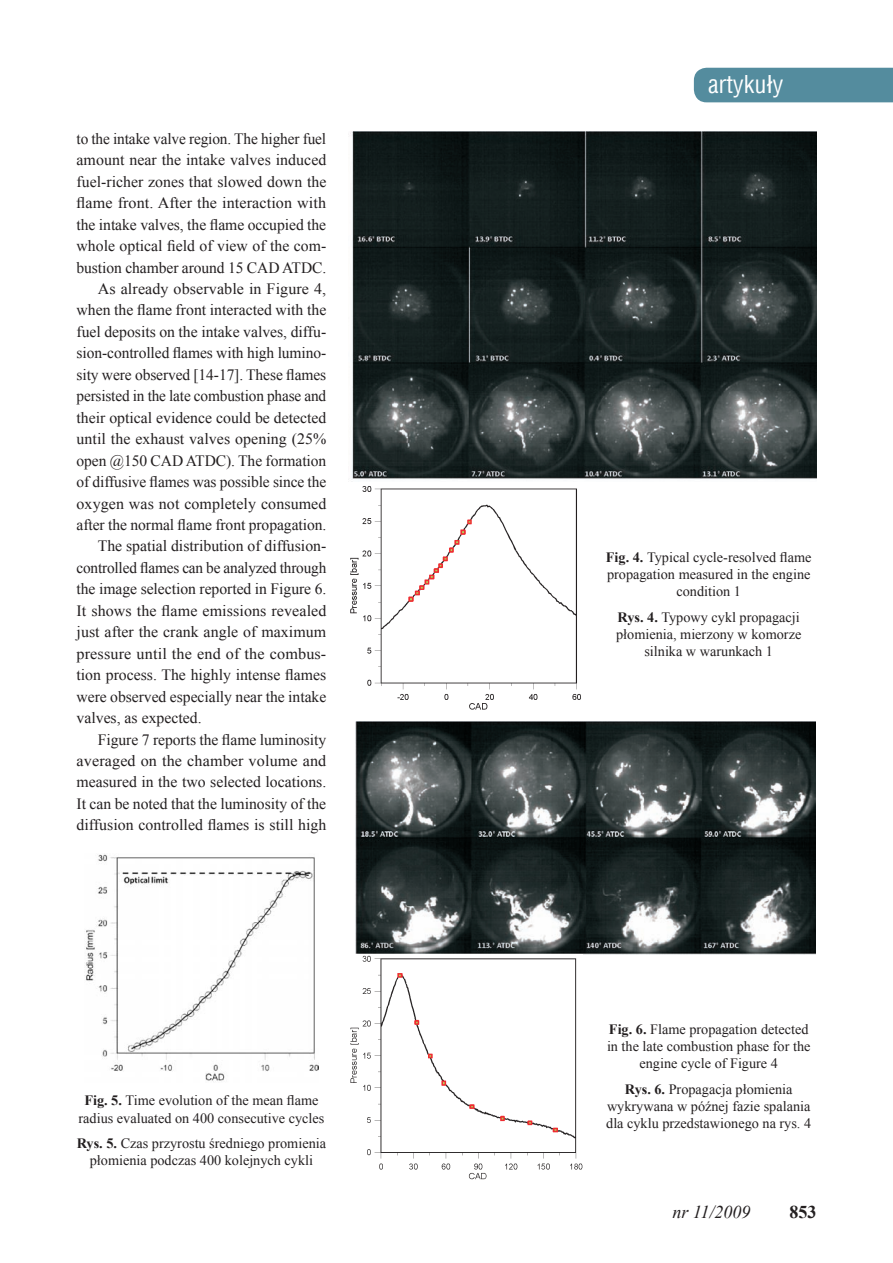
<style>
.page{position:relative;width:893px;height:1263px;background:#fff}
.page>*{position:absolute;margin:0;border:0;box-sizing:border-box;transform-origin:0 0}
.t1{font:24px "Switzerland Condensed";color:#fff}
.t2{font:italic 18px "Times New Roman";color:#231f20}
.t3{font:700 18px "Times New Roman";color:#231f20}
.t4{font:15.75px "Times New Roman";color:#231f20}
.t5{font:14.25px/17.1px "Times New Roman";color:#231f20;text-align:center}
.s1{font-weight:700}
</style>
<div class="page">
<div style="left:694px;top:68px;width:199px;height:34px;background:#548c9e"></div>
<img style="left:350px;top:132px;width:466px;height:350px">
<img style="left:350px;top:486px;width:231px;height:224px">
<img style="left:85px;top:854px;width:233px;height:228px">
<img style="left:356px;top:721px;width:459px;height:234px">
<img style="left:350px;top:955px;width:233px;height:225px">
<p class="t4" style="left:77px;top:128px;width:251px">to the intake valve region. The higher fuel</p>
<p class="t4" style="left:77px;top:149px;width:251px">amount near the intake valves induced</p>
<p class="t4" style="left:77px;top:171px;width:251px">fuel-richer zones that slowed down the</p>
<p class="t4" style="left:77px;top:192px;width:251px">flame front. After the interaction with</p>
<p class="t4" style="left:77px;top:214px;width:251px">the intake valves, the flame occupied the</p>
<p class="t4" style="left:77px;top:235px;width:251px">whole optical field of view of the com-</p>
<p class="t4" style="left:77px;top:257px;width:251px">bustion chamber around 15 CAD ATDC.</p>
<p class="t4" style="left:98px;top:278px;width:230px">As already observable in Figure 4,</p>
<p class="t4" style="left:77px;top:300px;width:251px">when the flame front interacted with the</p>
<p class="t4" style="left:77px;top:321px;width:251px">fuel deposits on the intake valves, diffu-</p>
<p class="t4" style="left:77px;top:342px;width:251px">sion-controlled flames with high lumino-</p>
<p class="t4" style="left:77px;top:364px;width:251px">sity were observed [14-17]. These flames</p>
<p class="t4" style="left:77px;top:385px;width:251px">persisted in the late combustion phase and</p>
<p class="t4" style="left:77px;top:407px;width:251px">their optical evidence could be detected</p>
<p class="t4" style="left:77px;top:428px;width:251px">until the exhaust valves opening (25%</p>
<p class="t4" style="left:77px;top:450px;width:251px">open @150 CAD ATDC). The formation</p>
<p class="t4" style="left:77px;top:471px;width:251px">of diffusive flames was possible since the</p>
<p class="t4" style="left:77px;top:493px;width:251px">oxygen was not completely consumed</p>
<p class="t4" style="left:77px;top:514px;width:251px">after the normal flame front propagation.</p>
<p class="t4" style="left:98px;top:536px;width:230px">The spatial distribution of diffusion-</p>
<p class="t4" style="left:77px;top:557px;width:251px">controlled flames can be analyzed through</p>
<p class="t4" style="left:77px;top:578px;width:251px">the image selection reported in Figure 6.</p>
<p class="t4" style="left:77px;top:600px;width:251px">It shows the flame emissions revealed</p>
<p class="t4" style="left:77px;top:621px;width:251px">just after the crank angle of maximum</p>
<p class="t4" style="left:77px;top:643px;width:251px">pressure until the end of the combus-</p>
<p class="t4" style="left:77px;top:664px;width:251px">tion process. The highly intense flames</p>
<p class="t4" style="left:77px;top:686px;width:251px">were observed especially near the intake</p>
<p class="t4" style="left:77px;top:707px;width:127px">valves, as expected.</p>
<p class="t4" style="left:98px;top:729px;width:230px">Figure 7 reports the flame luminosity</p>
<p class="t4" style="left:77px;top:750px;width:251px">averaged on the chamber volume and</p>
<p class="t4" style="left:77px;top:771px;width:251px">measured in the two selected locations.</p>
<p class="t4" style="left:77px;top:793px;width:251px">It can be noted that the luminosity of the</p>
<p class="t4" style="left:77px;top:814px;width:251px">diffusion controlled flames is still high</p>
<p class="t5" style="left:79px;top:1092px;width:247px"><span class="s1">Fig. 5.</span> Time evolution of the mean flame radius evaluated on 400 consecutive cycles</p>
<p class="t5" style="left:77px;top:1134px;width:251px"><span class="s1">Rys. 5.</span> Czas przyrostu średniego promienia płomienia podczas 400 kolejnych cykli</p>
<h1 class="t1" style="left:708px;top:70px;width:77px">artykuły</h1>
<p class="t5" style="left:606px;top:548px;width:207px"><span class="s1">Fig. 4.</span> Typical cycle-resolved flame propagation measured in the engine condition 1</p>
<p class="t5" style="left:616px;top:608px;width:187px"><span class="s1">Rys. 4.</span> Typowy cykl propagacji płomienia, mierzony w komorze silnika w warunkach 1</p>
<p class="t5" style="left:607px;top:1020px;width:205px"><span class="s1">Fig. 6.</span> Flame propagation detected in the late combustion phase for the engine cycle of Figure 4</p>
<p class="t5" style="left:606px;top:1080px;width:207px"><span class="s1">Rys. 6.</span> Propagacja płomienia wykrywana w późnej fazie spalania dla cyklu przedstawionego na rys. 4</p>
<p class="t2" style="left:672px;top:1200px;width:80px">nr 11/2009</p>
<p class="t3" style="left:789px;top:1199px;width:28px">853</p>
</div>
